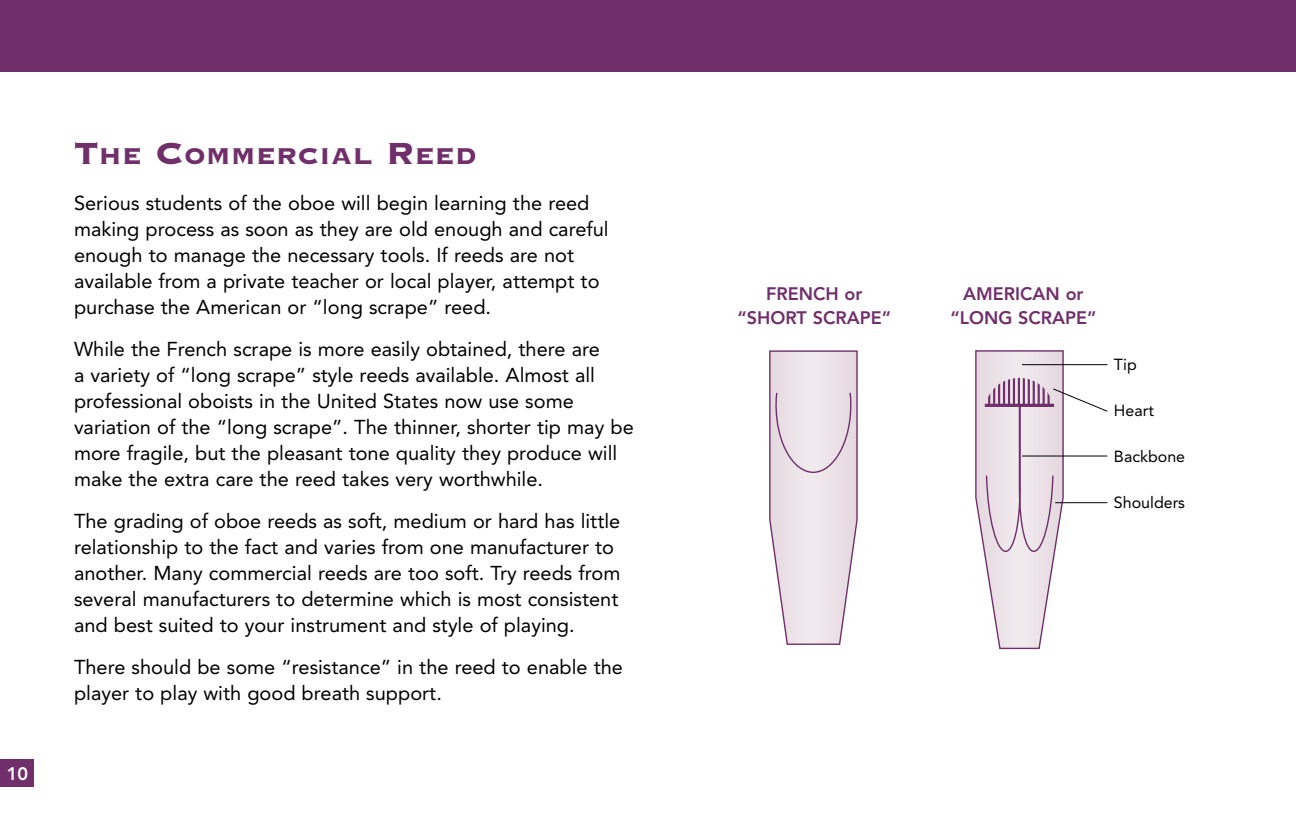
<style>
.page{position:relative;width:1296px;height:828px;background:#fff}
.page>*{position:absolute;margin:0;border:0;box-sizing:border-box;transform-origin:0 0}
.t1{font:30px "Copperplate Thirty Three BC";color:#702f6b}
.t2{font:20px/26px "Avenir";color:#000}
.t3{font:800 18px/24px "Avenir";color:#702f6b;text-align:center}
.t4{font:800 18px "Avenir";color:#fff}
.t5{font:16px "Avenir";color:#000}
.s1{font-size:40px}
</style>
<div class="page">
<div style="left:0;top:0;width:1296px;height:72px;background:#702f6b"></div>
<div style="left:0;top:760px;width:33px;height:27px;background:#702f6b"></div>
<svg style="left:769px;top:350px;width:89px;height:295px;background:#e7dce3"></svg>
<svg style="left:975px;top:350px;width:133px;height:300px"></svg>
<hr style="left:1022px;top:456px;width:85px;height:1px;background:#000">
<hr style="left:1055px;top:502px;width:52px;height:1px;background:#000">
<p class="t4" style="left:7px;top:766px;width:23px">10</p>
<h1 class="t1" style="left:74px;top:136px;width:404px"><span class="s1">T</span>HE <span class="s1">C</span>OMMERCIAL <span class="s1">R</span>EED</h1>
<p class="t2" style="left:74px;top:191px;width:536px">Serious students of the oboe will begin learning the reed making process as soon as they are old enough and careful enough to manage the necessary tools. If reeds are not available from a private teacher or local player, attempt to purchase the American or “long scrape” reed.</p>
<p class="t2" style="left:74px;top:337px;width:561px">While the French scrape is more easily obtained, there are<br>a variety of “long scrape” style reeds available. Almost all professional oboists in the United States now use some variation of the “long scrape”. The thinner, shorter tip may be more fragile, but the pleasant tone quality they produce will make the extra care the reed takes very worthwhile.</p>
<p class="t2" style="left:74px;top:509px;width:548px">The grading of oboe reeds as soft, medium or hard has little relationship to the fact and varies from one manufacturer to another. Many commercial reeds are too soft. Try reeds from several manufacturers to determine which is most consistent and best suited to your instrument and style of playing.</p>
<p class="t2" style="left:74px;top:655px;width:551px">There should be some “resistance” in the reed to enable the player to play with good breath support.</p>
<p class="t3" style="left:738px;top:283px;width:155px">FRENCH or “SHORT SCRAPE”</p>
<p class="t3" style="left:950px;top:283px;width:148px">AMERICAN or “LONG SCRAPE”</p>
<p class="t5" style="left:1114px;top:358px;width:24px">Tip</p>
<p class="t5" style="left:1114px;top:404px;width:42px">Heart</p>
<p class="t5" style="left:1114px;top:450px;width:73px">Backbone</p>
<p class="t5" style="left:1114px;top:496px;width:73px">Shoulders</p>
</div>
